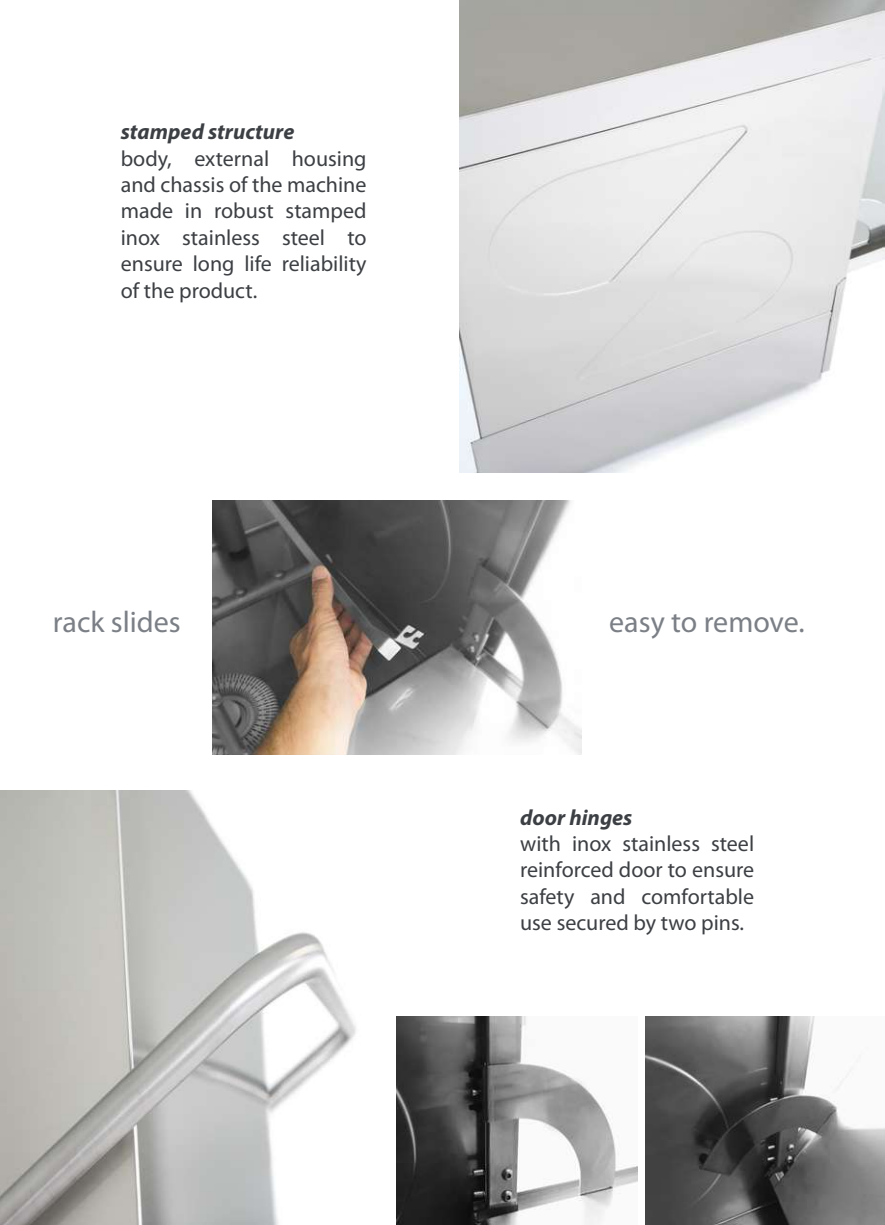
<style>
.page{position:relative;width:885px;height:1225px;background:#fff}
.page>*{position:absolute;margin:0;border:0;box-sizing:border-box;transform-origin:0 0}
.t1{font:30px "Myriad Pro";color:#7b7f86}
.t2{font:22px/26.4px "Myriad Pro";color:#3c3f43;text-align:justify}
.t3{font:italic 700 22px "Myriad Pro";color:#3c3f43}
</style>
<div class="page">
<img style="left:459px;top:0;width:425px;height:473px">
<img style="left:212px;top:500px;width:369px;height:254px">
<img style="left:397px;top:1016px;width:240px;height:208px">
<img style="left:0;top:790px;width:356px;height:434px">
<img style="left:645px;top:1016px;width:239px;height:208px">
<p class="t3" style="left:121px;top:117px;width:175px">stamped structure</p>
<p class="t2" style="left:121px;top:145px;width:247px">body, external housing and chassis of the machine made in robust stamped inox stainless steel to ensure long life reliability of the product.</p>
<h1 class="t1" style="left:53px;top:603px;width:129px">rack slides</h1>
<h1 class="t1" style="left:609px;top:603px;width:197px">easy to remove.</h1>
<p class="t3" style="left:520px;top:803px;width:114px">door hinges</p>
<p class="t2" style="left:520px;top:830px;width:235px">with inox stainless steel reinforced door to ensure safety and comfortable use secured by two pins.</p>
</div>
